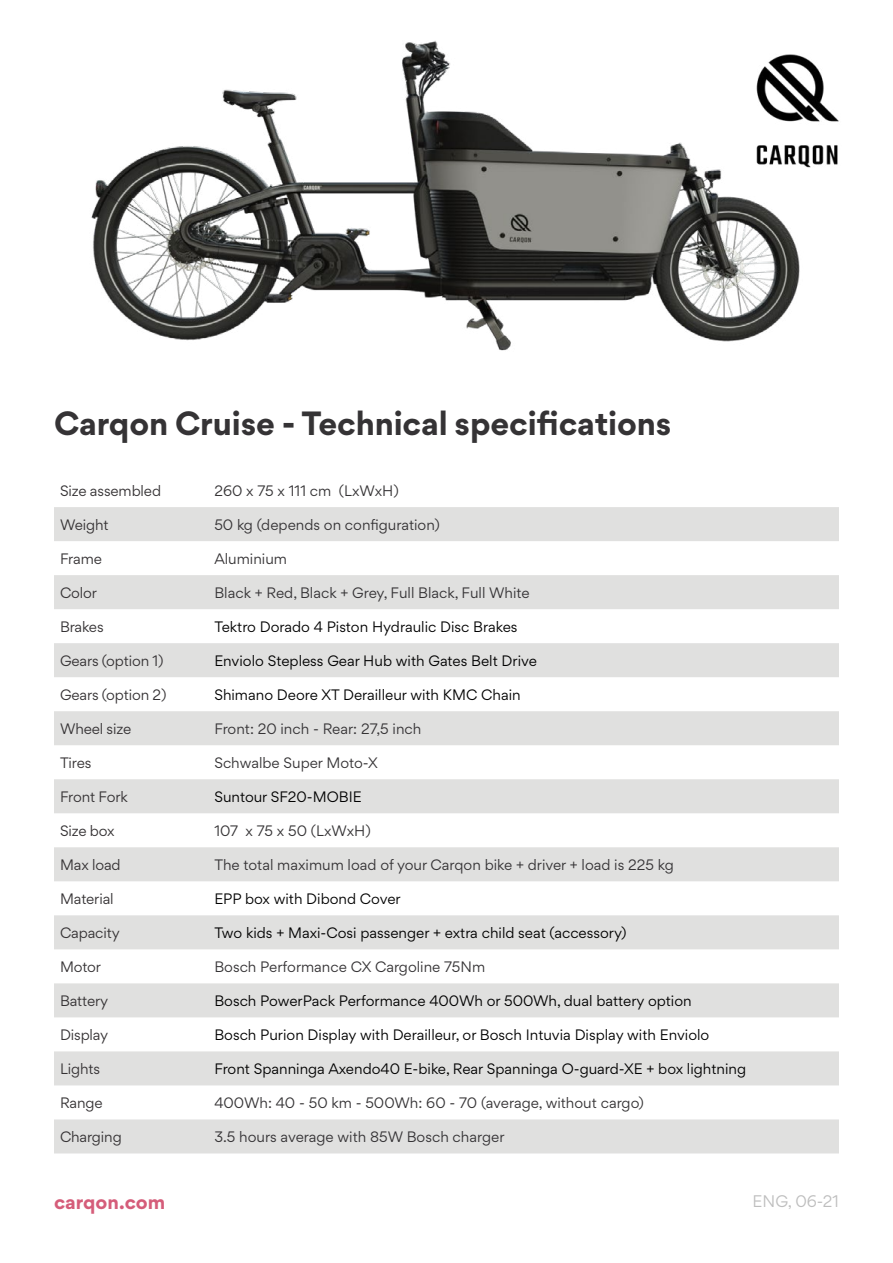
<style>
.page{position:relative;width:893px;height:1263px;background:#fff}
.page>*{position:absolute;margin:0;border:0;box-sizing:border-box;transform-origin:0 0}
.t1{font:700 30px "Gordita";letter-spacing:-.005em;color:#353335}
.t2{font:700 18px "Gordita";color:#d55d7a}
.t3{font:15px "Gordita";color:#bebebe}
.t4{font:13.5px "Gordita";color:#000}
.t5{font:13.5px "Gordita";color:#353335}
.t6{font:13.5px "Gordita";letter-spacing:-.01em;color:#353234}
</style>
<div class="page">
<img style="left:91px;top:40px;width:709px;height:311px">
<svg style="left:54px;top:507px;width:785px;height:646px;fill:#e0e0df"></svg>
<img style="left:722px;top:40px;width:117px;height:159px">
<h1 class="t1" style="left:54px;top:399px;width:619px">Carqon Cruise - Technical specifications</h1>
<p class="t6" style="left:60px;top:480px;width:103px">Size assembled</p>
<p class="t5" style="left:214px;top:480px;width:186px">260 x 75 x 111 cm (LxWxH)</p>
<p class="t6" style="left:60px;top:514px;width:50px">Weight</p>
<p class="t5" style="left:214px;top:514px;width:227px">50 kg (depends on configuration)</p>
<p class="t6" style="left:60px;top:548px;width:43px">Frame</p>
<p class="t5" style="left:214px;top:548px;width:74px">Aluminium</p>
<p class="t6" style="left:60px;top:582px;width:39px">Color</p>
<p class="t5" style="left:214px;top:582px;width:317px">Black + Red, Black + Grey, Full Black, Full White</p>
<p class="t6" style="left:60px;top:616px;width:45px">Brakes</p>
<p class="t4" style="left:214px;top:616px;width:305px">Tektro Dorado 4 Piston Hydraulic Disc Brakes</p>
<p class="t6" style="left:60px;top:650px;width:105px">Gears (option 1)</p>
<p class="t4" style="left:214px;top:650px;width:324px">Enviolo Stepless Gear Hub with Gates Belt Drive</p>
<p class="t6" style="left:60px;top:685px;width:108px">Gears (option 2)</p>
<p class="t4" style="left:214px;top:685px;width:308px">Shimano Deore XT Derailleur with KMC Chain</p>
<p class="t6" style="left:60px;top:719px;width:73px">Wheel size</p>
<p class="t5" style="left:214px;top:719px;width:209px">Front: 20 inch - Rear: 27,5 inch</p>
<p class="t6" style="left:60px;top:753px;width:33px">Tires</p>
<p class="t5" style="left:214px;top:753px;width:165px">Schwalbe Super Moto-X</p>
<p class="t6" style="left:60px;top:787px;width:69px">Front Fork</p>
<p class="t4" style="left:214px;top:787px;width:149px">Suntour SF20-MOBIE</p>
<p class="t6" style="left:60px;top:821px;width:56px">Size box</p>
<p class="t5" style="left:214px;top:821px;width:158px">107 x 75 x 50 (LxWxH)</p>
<p class="t6" style="left:60px;top:855px;width:62px">Max load</p>
<p class="t5" style="left:214px;top:855px;width:461px">The total maximum load of your Carqon bike + driver + load is 225 kg</p>
<p class="t6" style="left:60px;top:889px;width:55px">Material</p>
<p class="t4" style="left:214px;top:889px;width:188px">EPP box with Dibond Cover</p>
<p class="t6" style="left:60px;top:923px;width:61px">Capacity</p>
<p class="t4" style="left:214px;top:923px;width:414px">Two kids + Maxi-Cosi passenger + extra child seat (accessory)</p>
<p class="t6" style="left:60px;top:957px;width:43px">Motor</p>
<p class="t5" style="left:214px;top:957px;width:272px">Bosch Performance CX Cargoline 75Nm</p>
<p class="t6" style="left:60px;top:991px;width:50px">Battery</p>
<p class="t4" style="left:214px;top:991px;width:479px">Bosch PowerPack Performance 400Wh or 500Wh, dual battery option</p>
<p class="t6" style="left:60px;top:1025px;width:50px">Display</p>
<p class="t4" style="left:214px;top:1025px;width:497px">Bosch Purion Display with Derailleur, or Bosch Intuvia Display with Enviolo</p>
<p class="t6" style="left:60px;top:1059px;width:42px">Lights</p>
<p class="t4" style="left:214px;top:1059px;width:533px">Front Spanninga Axendo40 E-bike, Rear Spanninga O-guard-XE + box lightning</p>
<p class="t6" style="left:60px;top:1093px;width:44px">Range</p>
<p class="t5" style="left:214px;top:1093px;width:431px">400Wh: 40 - 50 km - 500Wh: 60 - 70 (average, without cargo)</p>
<p class="t6" style="left:60px;top:1127px;width:63px">Charging</p>
<p class="t5" style="left:214px;top:1127px;width:292px">3.5 hours average with 85W Bosch charger</p>
<h2 class="t2" style="left:54px;top:1187px;width:113px">carqon.com</h2>
<p class="t3" style="left:753px;top:1190px;width:88px">ENG, 06-21</p>
</div>
